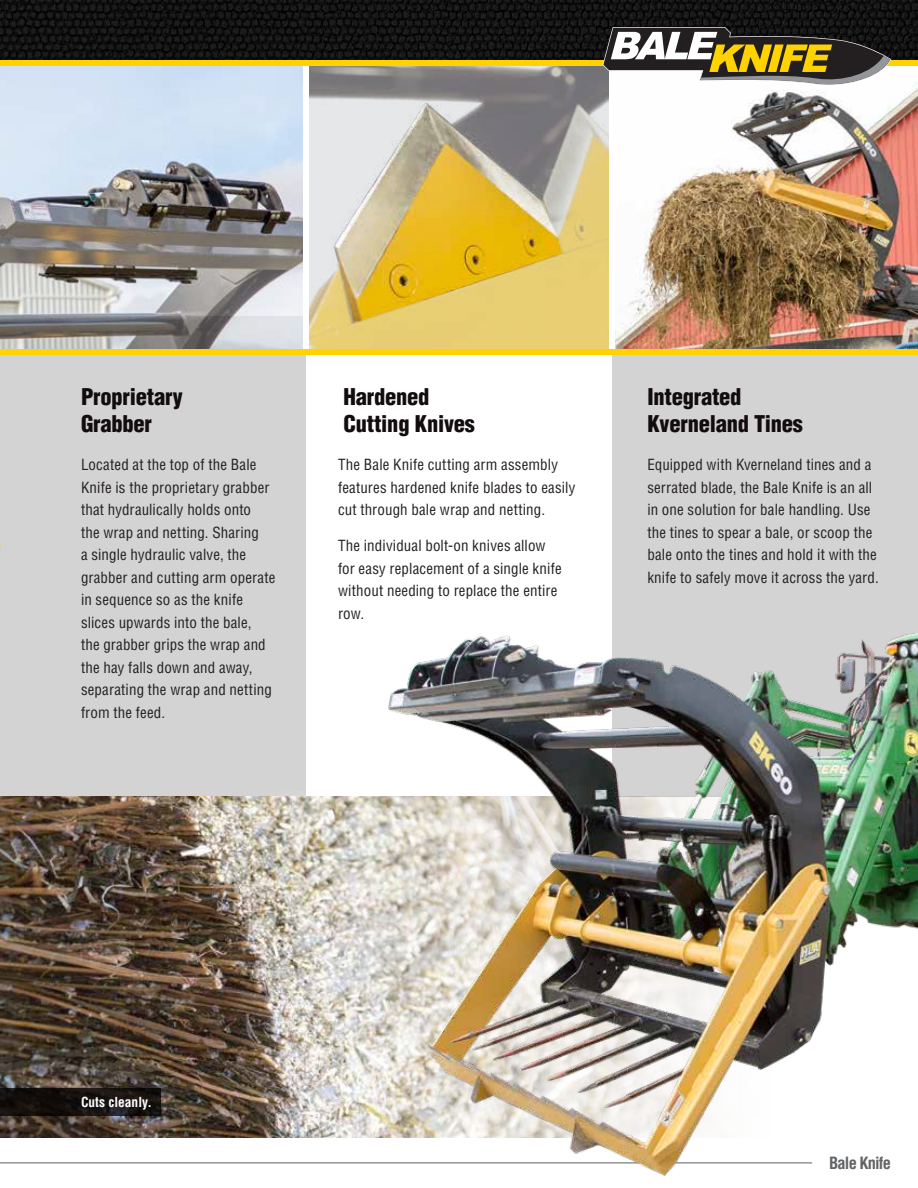
<style>
.page{position:relative;width:918px;height:1188px;background:#fff}
.page>*{position:absolute;margin:0;border:0;box-sizing:border-box;transform-origin:0 0}
.t1{font:900 condensed 22.5px/27px "Helvetica LT Std";letter-spacing:-.01em;color:#130c0e}
.t2{font:700 condensed 16.5px "Helvetica LT Std";letter-spacing:-.05em;color:#636466}
.t3{font:condensed 15px/22.5px "Helvetica LT Std";letter-spacing:.01em;color:#231f20}
.t4{font:700 condensed 13.5px "Helvetica LT Std";color:#fff}
</style>
<div class="page">
<hr style="left:0;top:1162px;width:812px;height:2px;background:#939598">
<div style="left:0;top:316px;width:306px;height:480px;background:#d3d3d3"></div>
<svg style="left:0;top:0;width:918px;height:60px;background:#111"></svg>
<img style="left:1px;top:66px;width:608px;height:283px">
<img style="left:615px;top:82px;width:303px;height:267px">
<img style="left:0;top:796px;width:224px;height:341px">
<div style="left:303px;top:63px;width:6px;height:289px;background:#fff"></div>
<svg style="left:0;top:1089px;width:161px;height:27px;background:#16110f"></svg>
<img style="left:224px;top:796px;width:140px;height:341px">
<div style="left:612px;top:352px;width:306px;height:444px;background:#d3d3d3"></div>
<img style="left:364px;top:633px;width:554px;height:543px">
<img style="left:0;top:60px;width:1px;height:534px">
<div style="left:0;top:61px;width:918px;height:5px;background:#ffd200"></div>
<svg style="left:603px;top:27px;width:288px;height:59px"></svg>
<div style="left:0;top:349px;width:918px;height:5px;background:#ffd200"></div>
<svg style="left:0;top:536px;width:1px;height:58px"></svg>
<h1 class="t1" style="left:81px;top:383px;width:103px">Proprietary<br>Grabber</h1>
<h1 class="t1" style="left:343px;top:383px;width:133px">Hardened<br>Cutting Knives</h1>
<h1 class="t1" style="left:647px;top:383px;width:157px">Integrated<br>Kverneland Tines</h1>
<p class="t3" style="left:81px;top:454px;width:196px">Located at the top of the Bale<br>Knife is the proprietary grabber that hydraulically holds onto<br>the wrap and netting. Sharing<br>a single hydraulic valve, the grabber and cutting arm operate in sequence so as the knife slices upwards into the bale,<br>the grabber grips the wrap and the hay falls down and away, separating the wrap and netting from the feed.</p>
<p class="t3" style="left:338px;top:454px;width:239px">The Bale Knife cutting arm assembly features hardened knife blades to easily cut through bale wrap and netting.</p>
<p class="t3" style="left:647px;top:454px;width:233px">Equipped with Kverneland tines and a serrated blade, the Bale Knife is an all in one solution for bale handling. Use the tines to spear a bale, or scoop the bale onto the tines and hold it with the knife to safely move it across the yard.</p>
<p class="t3" style="left:338px;top:535px;width:225px">The individual bolt-on knives allow for easy replacement of a single knife without needing to replace the entire row.</p>
<p class="t4" style="left:81px;top:1093px;width:72px">Cuts cleanly.</p>
<p class="t2" style="left:829px;top:1152px;width:63px">Bale Knife</p>
</div>
